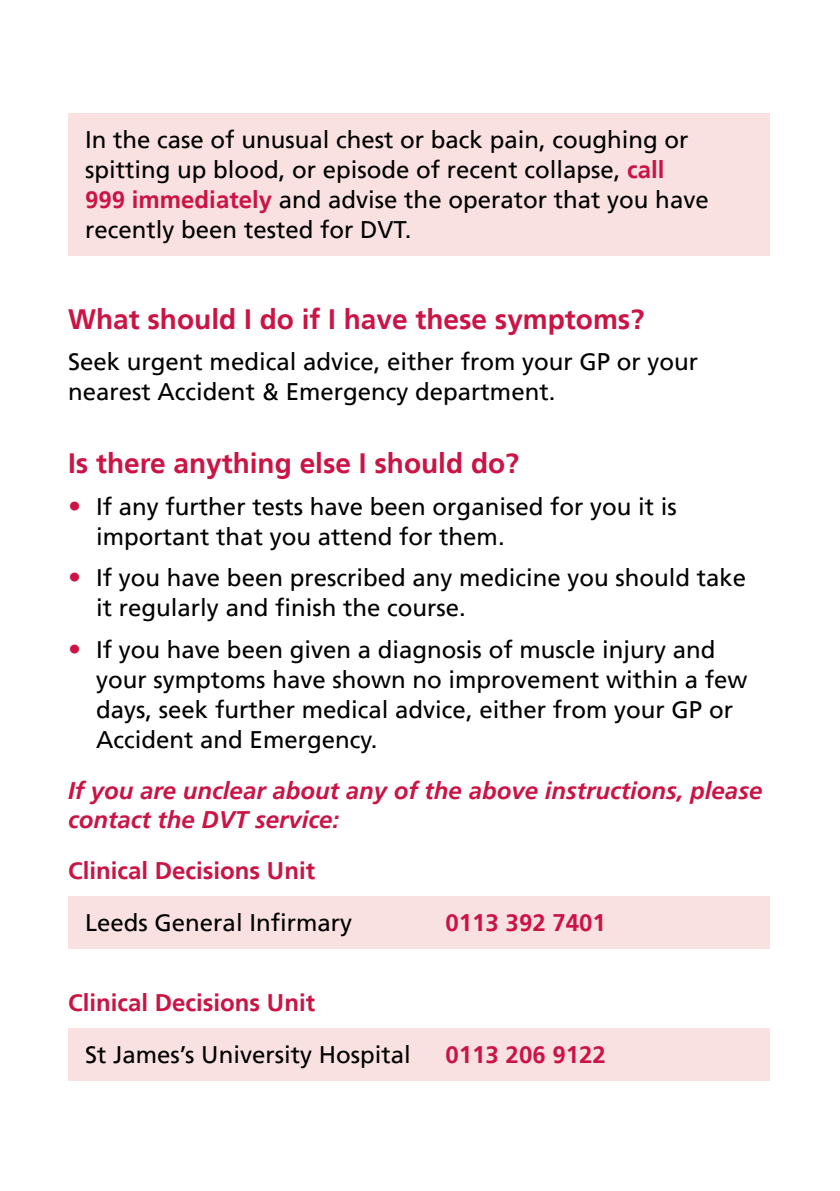
<style>
.page{position:relative;width:840px;height:1191px;background:#fff}
.page>*{position:absolute;margin:0;border:0;box-sizing:border-box;transform-origin:0 0}
.t1{font:700 28px "Frutiger LT";color:#cb1445}
.t2{font:24px/30px "Frutiger LT";color:#000}
.t3{font:italic 700 24px/28.8px "Frutiger LT";color:#cb1445}
.t4{font:700 24px "Frutiger LT";color:#cb1445}
.s1{font-weight:700;color:#cb1445}
.s2{font-size:26px;color:#cb1445}
</style>
<div class="page">
<div style="left:68px;top:113px;width:701px;height:142px;background:#f8e1e0"></div>
<div style="left:68px;top:896px;width:701px;height:52px;background:#f8e1e0"></div>
<div style="left:68px;top:1028px;width:701px;height:52px;background:#f8e1e0"></div>
<p class="t2" style="left:85px;top:125px;width:624px">In the case of unusual chest or back pain, coughing or spitting up blood, or episode of recent collapse, <span class="s1">call 999 immediately</span> and advise the operator that you have recently been tested for DVT.</p>
<p class="t1" style="left:68px;top:303px;width:577px">What should I do if I have these symptoms?</p>
<p class="t2" style="left:68px;top:347px;width:631px">Seek urgent medical advice, either from your GP or your nearest Accident &amp; Emergency department.</p>
<p class="t1" style="left:68px;top:447px;width:452px">Is there anything else I should do?</p>
<p class="t2" style="left:96px;top:491px;width:582px;text-indent:-28px"><span class="s2">•</span> If any further tests have been organised for you it is important that you attend for them.</p>
<p class="t2" style="left:96px;top:563px;width:651px;text-indent:-28px"><span class="s2">•</span> If you have been prescribed any medicine you should take it regularly and finish the course.</p>
<p class="t2" style="left:96px;top:634px;width:652px;text-indent:-28px"><span class="s2">•</span> If you have been given a diagnosis of muscle injury and your symptoms have shown no improvement within a few days, seek further medical advice, either from your GP or Accident and Emergency.</p>
<p class="t3" style="left:68px;top:776px;width:695px">If you are unclear about any of the above instructions, please contact the DVT service:</p>
<p class="t4" style="left:68px;top:857px;width:248px">Clinical Decisions Unit</p>
<p class="t2" style="left:85px;top:908px;width:268px">Leeds General Infirmary</p>
<p class="t4" style="left:445px;top:909px;width:162px">0113 392 7401</p>
<p class="t4" style="left:68px;top:988px;width:248px">Clinical Decisions Unit</p>
<p class="t2" style="left:85px;top:1040px;width:327px">St James’s University Hospital</p>
<p class="t4" style="left:445px;top:1040px;width:162px">0113 206 9122</p>
</div>
